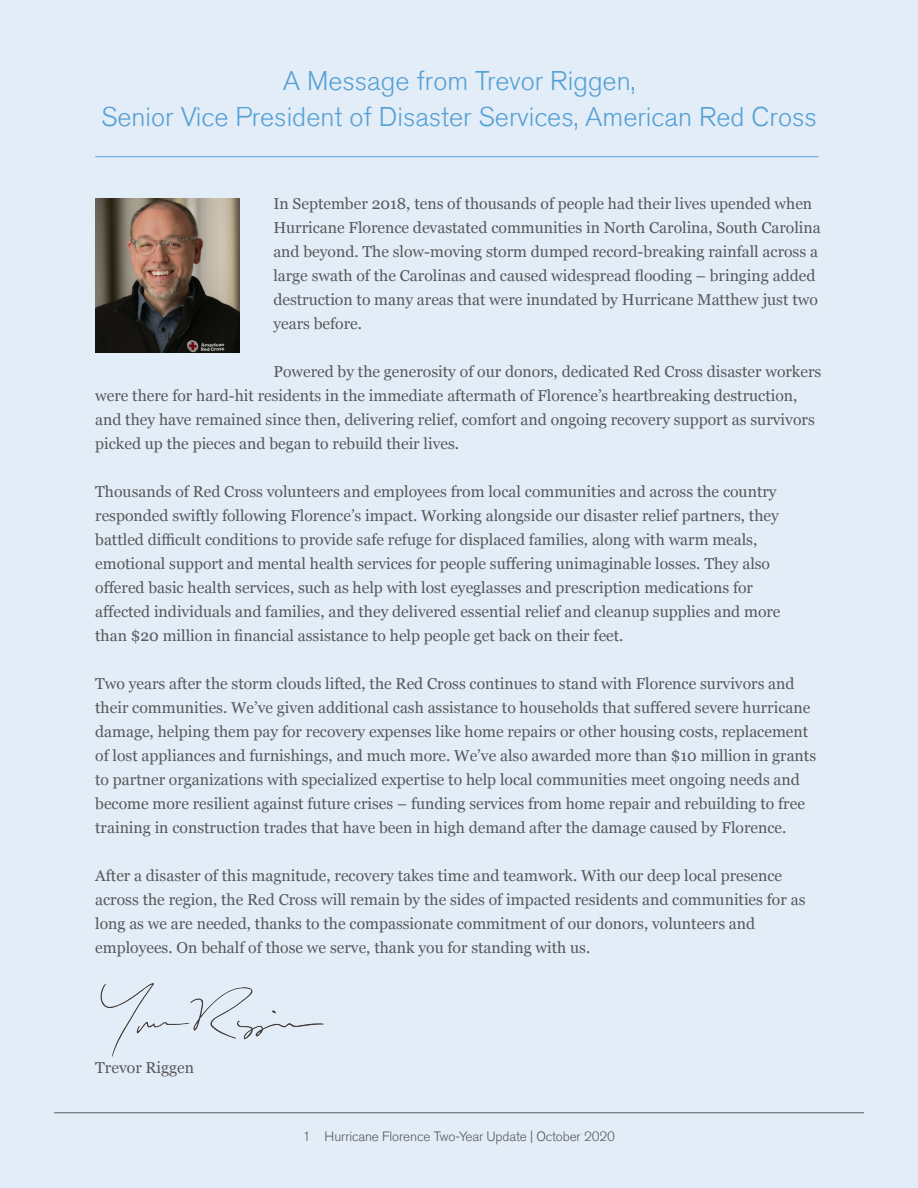
<style>
.page{position:relative;width:918px;height:1188px;background:#e3edf7}
.page>*{position:absolute;margin:0;border:0;box-sizing:border-box;transform-origin:0 0}
.t1{font:300 27px/36px "Akzidenz Grotesk Std";color:#56a0d5;text-align:center}
.t2{font:15.75px/24px "Georgia";color:#57585a}
.t3{font:300 13.5px "Akzidenz Grotesk Std";letter-spacing:-.01em;color:#57585a}
</style>
<div class="page">
<hr style="left:54px;top:1113px;width:810px;height:1px;background:#57585a">
<hr style="left:95px;top:156px;width:724px;height:1px;background:#56a0d5">
<img style="left:100px;top:984px;width:224px;height:73px">
<img style="left:95px;top:198px;width:145px;height:154px">
<h1 class="t1" style="left:101px;top:63px;width:717px">A Message from Trevor Riggen,<br>Senior Vice President of Disaster Services, American Red Cross</h1>
<p class="t2" style="left:273px;top:191px;width:549px">In September 2018, tens of thousands of people had their lives upended when Hurricane Florence devastated communities in North Carolina, South Carolina and beyond. The slow-moving storm dumped record-breaking rainfall across a large swath of the Carolinas and caused widespread flooding – bringing added destruction to many areas that were inundated by Hurricane Matthew just two years before.</p>
<p class="t2" style="left:95px;top:359px;width:728px;text-indent:178px">Powered by the generosity of our donors, dedicated Red Cross disaster workers were there for hard-hit residents in the immediate aftermath of Florence’s heartbreaking destruction, and they have remained since then, delivering relief, comfort and ongoing recovery support as survivors picked up the pieces and began to rebuild their lives.</p>
<p class="t2" style="left:95px;top:479px;width:687px">Thousands of Red Cross volunteers and employees from local communities and across the country responded swiftly following Florence’s impact. Working alongside our disaster relief partners, they battled difficult conditions to provide safe refuge for displaced families, along with warm meals, emotional support and mental health services for people suffering unimaginable losses. They also offered basic health services, such as help with lost eyeglasses and prescription medications for affected individuals and families, and they delivered essential relief and cleanup supplies and more than $20 million in financial assistance to help people get back on their feet.</p>
<p class="t2" style="left:95px;top:671px;width:722px">Two years after the storm clouds lifted, the Red Cross continues to stand with Florence survivors and their communities. We’ve given additional cash assistance to households that suffered severe hurricane damage, helping them pay for recovery expenses like home repairs or other housing costs, replacement of lost appliances and furnishings, and much more. We’ve also awarded more than $10 million in grants to partner organizations with specialized expertise to help local communities meet ongoing needs and become more resilient against future crises – funding services from home repair and rebuilding to free training in construction trades that have been in high demand after the damage caused by Florence.</p>
<p class="t2" style="left:95px;top:863px;width:712px">After a disaster of this magnitude, recovery takes time and teamwork. With our deep local presence across the region, the Red Cross will remain by the sides of impacted residents and communities for as long as we are needed, thanks to the compassionate commitment of our donors, volunteers and employees. On behalf of those we serve, thank you for standing with us.</p>
<p class="t2" style="left:95px;top:1055px;width:101px">Trevor Riggen</p>
<p class="t3" style="left:303px;top:1128px;width:314px">1 Hurricane Florence Two-Year Update | October 2020</p>
</div>
